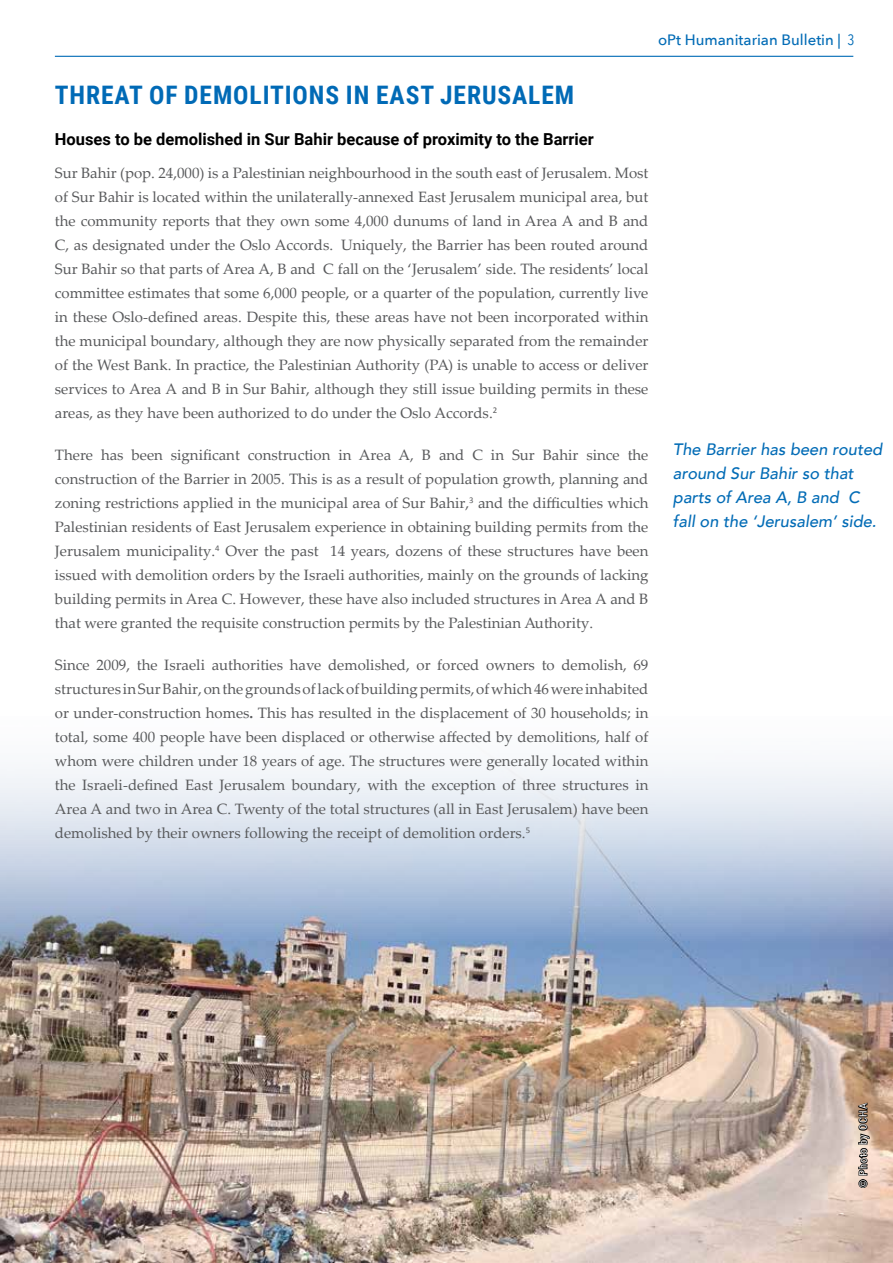
<style>
.page{position:relative;width:893px;height:1263px;background:#fff}
.page>*{position:absolute;margin:0;border:0;box-sizing:border-box;transform-origin:0 0}
.t1{font:700 25.5px "Roboto Condensed";letter-spacing:.035em;color:#006ab6}
.t2{font:italic 500 16.5px/24px "Avenir";color:#036cb6}
.t3{font:700 16.5px "Roboto";color:#000}
.t4{font:15px/24px "Palatino Linotype";color:#58595b;text-align:justify}
.t5{font:500 15px "Avenir Next";color:#036cb6}
.t6{font:10.5px "Roboto Condensed";letter-spacing:.07em;color:#fff}
.s1{font-family:"Avenir Next Condensed";font-weight:400}
.s2{font-weight:700}
</style>
<div class="page">
<hr style="left:55px;top:56px;width:798px;height:1px;background:#036cb6">
<img style="left:0;top:758px;width:893px;height:505px">
<svg style="left:857px;top:1101px;width:14px;height:88px"></svg>
<p class="t5" style="left:658px;top:27px;width:198px">oPt Humanitarian Bulletin | <span class="s1">3</span></p>
<h1 class="t1" style="left:55px;top:77px;width:521px">THREAT OF DEMOLITIONS IN EAST JERUSALEM</h1>
<p class="t3" style="left:55px;top:127px;width:540px">Houses to be demolished in Sur Bahir because of proximity to the Barrier</p>
<p class="t4" style="left:55px;top:160px;width:595px">Sur Bahir (pop. 24,000) is a Palestinian neighbourhood in the south east of Jerusalem. Most of Sur Bahir is located within the unilaterally-annexed East Jerusalem municipal area, but the community reports that they own some 4,000 dunums of land in Area A and B and C, as designated under the Oslo Accords. Uniquely, the Barrier has been routed around Sur Bahir so that parts of Area A, B and C fall on the ‘Jerusalem’ side. The residents’ local committee estimates that some 6,000 people, or a quarter of the population, currently live in these Oslo-defined areas. Despite this, these areas have not been incorporated within the municipal boundary, although they are now physically separated from the remainder of the West Bank. In practice, the Palestinian Authority (PA) is unable to access or deliver services to Area A and B in Sur Bahir, although they still issue building permits in these areas, as they have been authorized to do under the Oslo Accords.<sup>2</sup></p>
<p class="t4" style="left:55px;top:442px;width:595px">There has been significant construction in Area A, B and C in Sur Bahir since the construction of the Barrier in 2005. This is as a result of population growth, planning and zoning restrictions applied in the municipal area of Sur Bahir,<sup>3</sup> and the difficulties which Palestinian residents of East Jerusalem experience in obtaining building permits from the Jerusalem municipality.<sup>4</sup> Over the past 14 years, dozens of these structures have been issued with demolition orders by the Israeli authorities, mainly on the grounds of lacking building permits in Area C. However, these have also included structures in Area A and B that were granted the requisite construction permits by the Palestinian Authority.</p>
<p class="t4" style="left:55px;top:652px;width:595px">Since 2009, the Israeli authorities have demolished, or forced owners to demolish, 69 structures in Sur Bahir, on the grounds of lack of building permits, of which 46 were inhabited or under-construction homes<span class="s2">.</span> This has resulted in the displacement of 30 households; in total, some 400 people have been displaced or otherwise affected by demolitions, half of whom were children under 18 years of age. The structures were generally located within the Israeli-defined East Jerusalem boundary, with the exception of three structures in Area A and two in Area C. Twenty of the total structures (all in East Jerusalem) have been demolished by their owners following the receipt of demolition orders.<sup>5</sup></p>
<p class="t2" style="left:673px;top:438px;width:211px">The Barrier has been routed around Sur Bahir so that parts of Area A, B and C fall on the ‘Jerusalem’ side.</p>
<p class="t6" style="left:856px;top:1188px;width:86px;rotate:-90deg">© Photo by OCHA</p>
</div>
